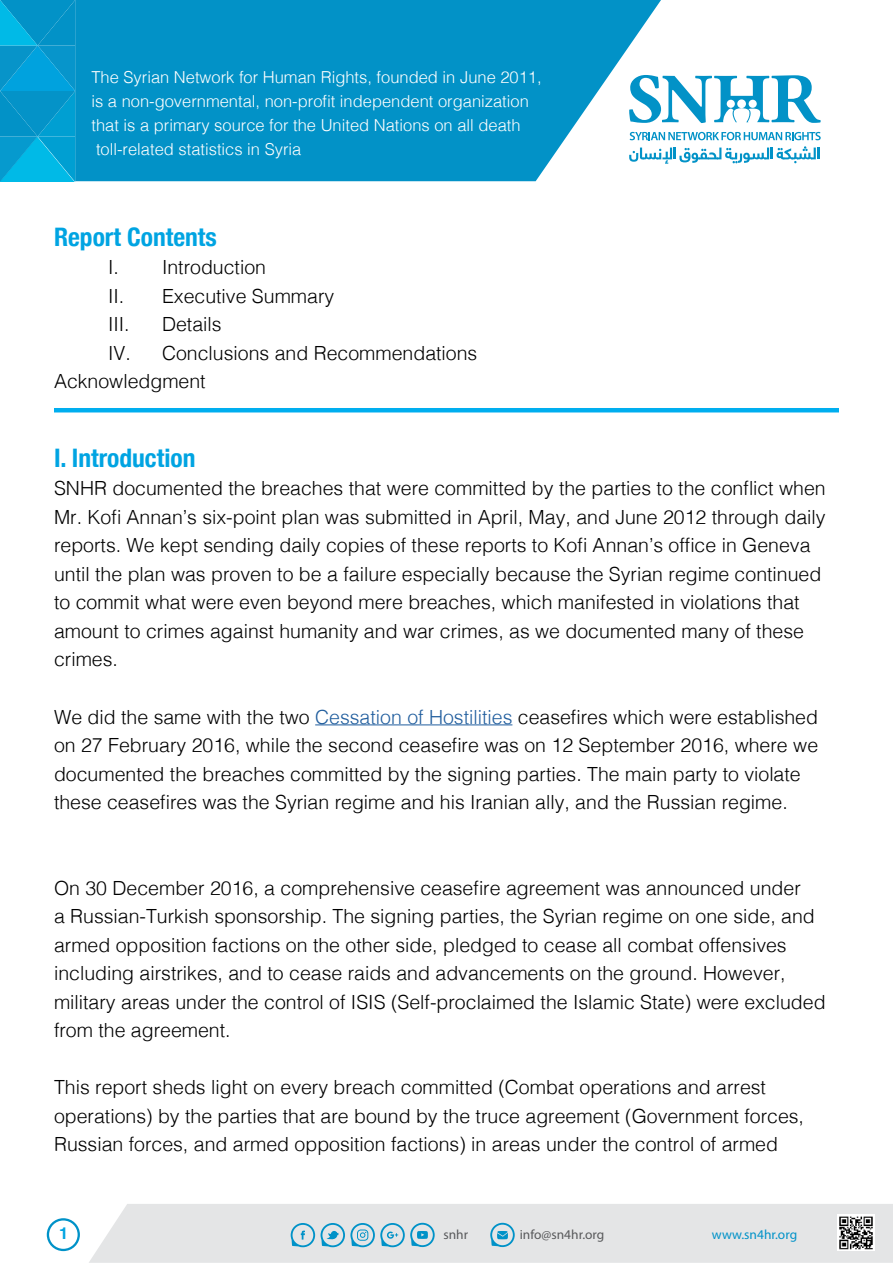
<style>
.page{position:relative;width:893px;height:1263px;background:#fff}
.page>*{position:absolute;margin:0;border:0;box-sizing:border-box;transform-origin:0 0}
.t1{font:700 condensed 25.5px "Helvetica Neue";color:#00a4e2}
.t2{font:300 19.5px/28.5px "Helvetica";color:#000}
.t3{font:300 16.5px/24px "Helvetica";color:#fff}
.t4{font:700 16.5px "Helvetica";color:#00a4e2}
.t5{font:13.35px "Myriad Pro";color:#58595b}
.t6{font:13.35px "Myriad Pro";color:#0092c8}
.s1{color:#215e9e}
</style>
<div class="page">
<div style="left:89px;top:1204px;width:804px;height:59px;background:#e4e5e6"></div>
<svg style="left:291px;top:1223px;width:24px;height:24px"></svg>
<svg style="left:321px;top:1223px;width:114px;height:24px;background:#a1ccdd"></svg>
<svg style="left:490px;top:1223px;width:25px;height:24px"></svg>
<img style="left:837px;top:1214px;width:37px;height:37px">
<svg style="left:47px;top:1218px;width:33px;height:33px"></svg>
<svg style="left:75px;top:0;width:586px;height:181px;background:#189bcb"></svg>
<svg style="left:0;top:0;width:75px;height:182px;background:#049ed2"></svg>
<svg style="left:630px;top:132px;width:191px;height:8px"></svg>
<svg style="left:629px;top:75px;width:192px;height:48px"></svg>
<svg style="left:629px;top:146px;width:191px;height:18px"></svg>
<hr style="left:54px;top:408px;width:785px;height:4px;background:#00aeef">
<hr style="left:315px;top:724px;width:197px;height:1px;background:#215e9e">
<p class="t3" style="left:91px;top:64px;width:452px">The Syrian Network for Human Rights, founded in June 2011, is a non-governmental, non-profit independent organization that is a primary source for the United Nations on all death toll-related statistics in Syria</p>
<h1 class="t1" style="left:54px;top:215px;width:164px">Report Contents</h1>
<p class="t2" style="left:162px;top:252px;width:106px">Introduction</p>
<p class="t2" style="left:108px;top:252px;width:12px">.I</p>
<p class="t2" style="left:108px;top:280px;width:18px">.I I</p>
<p class="t2" style="left:108px;top:309px;width:23px">III.</p>
<p class="t2" style="left:162px;top:280px;width:174px">Executive Summary</p>
<p class="t2" style="left:162px;top:309px;width:61px">Details</p>
<p class="t2" style="left:162px;top:337px;width:317px">Conclusions and Recommendations</p>
<p class="t2" style="left:54px;top:337px;width:153px;text-indent:54px">IV.<br>Acknowledgment</p>
<h1 class="t1" style="left:54px;top:437px;width:143px">.I Introduction</h1>
<p class="t2" style="left:54px;top:473px;width:773px">SNHR documented the breaches that were committed by the parties to the conflict when Mr. Kofi Annan s’ six-point plan was submitted in April, May, and June 2012 through daily reports. We kept sending daily copies of these reports to Kofi Annan s’ office in Geneva until the plan was proven to be a failure especially because the Syrian regime continued to commit what were even beyond mere breaches, which manifested in violations that amount to crimes against humanity and war crimes, as we documented many of these crimes.</p>
<p class="t2" style="left:54px;top:701px;width:766px">We did the same with the two <span class="s1">Cessation of Hostilities</span> ceasefires which were established on 27 February 2016, while the second ceasefire was on 12 September 2016, where we documented the breaches committed by the signing parties. The main party to violate these ceasefires was the Syrian regime and his Iranian ally, and the Russian regime.</p>
<p class="t2" style="left:54px;top:872px;width:773px">On 30 December 2016, a comprehensive ceasefire agreement was announced under<br>a Russian-Turkish sponsorship. The signing parties, the Syrian regime on one side, and armed opposition factions on the other side, pledged to cease all combat offensives including airstrikes, and to cease raids and advancements on the ground. However, military areas under the control of ISIS (Self-proclaimed the Islamic State) were excluded from the agreement.</p>
<p class="t2" style="left:54px;top:1071px;width:751px">This report sheds light on every breach committed (Combat operations and arrest operations) by the parties that are bound by the truce agreement (Government forces,<br>Russian forces, and armed opposition factions) in areas under the control of armed</p>
<p class="t4" style="left:59px;top:1220px;width:11px">1</p>
<p class="t5" style="left:443px;top:1226px;width:26px">snhr</p>
<p class="t5" style="left:520px;top:1226px;width:86px">info@sn4hr.org</p>
<p class="t6" style="left:712px;top:1226px;width:87px">www.sn4hr.org</p>
</div>
